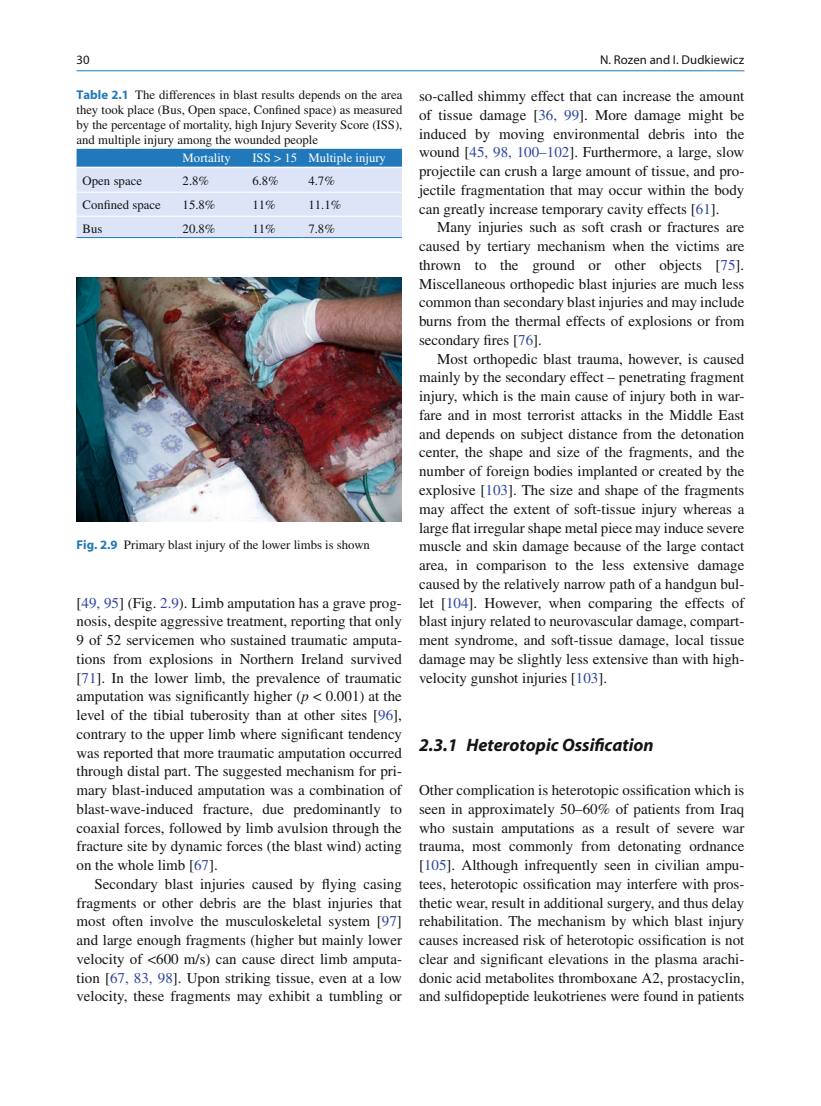
<style>
.page{position:relative;width:821px;height:1106px;background:#fff}
.page>*{position:absolute;margin:0;border:0;box-sizing:border-box;transform-origin:0 0}
.t1{font:italic 700 18px "Myriad";color:#131413}
.t2{font:15px/18.8px "Times";color:#131413;text-align:justify}
.t3{font:12.75px/15px "Times";color:#131413;text-align:justify}
.t4{font:12.75px "Times";color:#fff}
.t5{font:12.75px "Myriad";letter-spacing:.005em;color:#131413}
.s1{font-family:"Myriad";font-weight:700;color:#2178ba}
.s2{color:#2e45a1}
.s3{font-style:italic}
</style>
<div class="page">
<hr style="left:77px;top:70px;width:667px;height:1px;background:#2178ba">
<svg style="left:77px;top:149px;width:325px;height:88px;background:#b6cdeb"></svg>
<hr style="left:246px;top:216px;width:56px;height:1px;background:#fff">
<hr style="left:246px;top:237px;width:56px;height:1px;background:#2178ba">
<hr style="left:177px;top:216px;width:69px;height:1px;background:#fff">
<hr style="left:177px;top:237px;width:69px;height:1px;background:#2178ba">
<hr style="left:77px;top:216px;width:100px;height:1px;background:#fff">
<hr style="left:77px;top:237px;width:100px;height:1px;background:#2178ba">
<hr style="left:302px;top:216px;width:100px;height:1px;background:#fff">
<hr style="left:302px;top:237px;width:100px;height:1px;background:#2178ba">
<hr style="left:77px;top:167px;width:100px;height:1px;background:#fff">
<hr style="left:177px;top:167px;width:69px;height:1px;background:#fff">
<hr style="left:246px;top:167px;width:56px;height:1px;background:#fff">
<hr style="left:77px;top:192px;width:100px;height:1px;background:#fff">
<hr style="left:177px;top:192px;width:69px;height:1px;background:#fff">
<hr style="left:246px;top:192px;width:56px;height:1px;background:#fff">
<hr style="left:302px;top:192px;width:100px;height:1px;background:#fff">
<hr style="left:302px;top:167px;width:100px;height:1px;background:#fff">
<img style="left:77px;top:278px;width:325px;height:243px">
<p class="t5" style="left:76px;top:54px;width:15px">30</p>
<p class="t5" style="left:600px;top:54px;width:146px">N. Rozen and I. Dudkiewicz</p>
<p class="t3" style="left:77px;top:87px;width:327px"><span class="s1">Table 2.1</span> The differences in blast results depends on the area they took place (Bus, Open space, Confined space) as measured by the percentage of mortality, high Injury Severity Score (ISS), and multiple injury among the wounded people</p>
<p class="t4" style="left:183px;top:151px;width:50px">Mortality</p>
<p class="t4" style="left:252px;top:151px;width:135px">ISS &gt; 15 Multiple injury</p>
<p class="t3" style="left:83px;top:173px;width:61px">Open space</p>
<p class="t3" style="left:183px;top:173px;width:28px">2.8%</p>
<p class="t3" style="left:252px;top:173px;width:28px">6.8%</p>
<p class="t3" style="left:308px;top:173px;width:28px">4.7%</p>
<p class="t3" style="left:83px;top:197px;width:80px">Confined space</p>
<p class="t3" style="left:183px;top:197px;width:34px">15.8%</p>
<p class="t3" style="left:252px;top:197px;width:25px">11%</p>
<p class="t3" style="left:308px;top:197px;width:34px">11.1%</p>
<p class="t3" style="left:83px;top:221px;width:21px">Bus</p>
<p class="t3" style="left:183px;top:221px;width:34px">20.8%</p>
<p class="t3" style="left:252px;top:221px;width:25px">11%</p>
<p class="t3" style="left:308px;top:221px;width:28px">7.8%</p>
<p class="t3" style="left:77px;top:536px;width:295px"><span class="s1">Fig. 2.9</span> Primary blast injury of the lower limbs is shown</p>
<p class="t2" style="left:77px;top:593px;width:327px">[<span class="s2">49, 95</span>] (Fig. <span class="s2">2.9</span>). Limb amputation has a grave prog&shy;nosis, despite aggressive treatment, reporting that only 9 of 52 servicemen who sustained traumatic amputa&shy;tions from explosions in Northern Ireland survived [<span class="s2">71</span>]. In the lower limb, the prevalence of traumatic amputation was significantly higher (<span class="s3">p</span> &lt; 0.001) at the level of the tibial tuberosity than at other sites [<span class="s2">96</span>], contrary to the upper limb where significant tendency was reported that more traumatic amputation occurred through distal part. The suggested mechanism for pri&shy;mary blast-induced amputation was a combination of blast-wave-induced fracture, due predominantly to coaxial forces, followed by limb avulsion through the fracture site by dynamic forces (the blast wind) acting on the whole limb [<span class="s2">67</span>].</p>
<p class="t2" style="left:77px;top:874px;width:327px;text-indent:18px">Secondary blast injuries caused by flying casing fragments or other debris are the blast injuries that most often involve the musculoskeletal system [<span class="s2">97</span>] and large enough fragments (higher but mainly lower velocity of &lt;600 m/s) can cause direct limb amputa&shy;tion [<span class="s2">67, 83, 98</span>]. Upon striking tissue, even at a low velocity, these fragments may exhibit a tumbling or</p>
<p class="t2" style="left:419px;top:87px;width:327px">so-called shimmy effect that can increase the amount of tissue damage [<span class="s2">36, 99</span>]. More damage might be induced by moving environmental debris into the wound [<span class="s2">45, 98, 100–102</span>]. Furthermore, a large, slow projectile can crush a large amount of tissue, and pro&shy;jectile fragmentation that may occur within the body can greatly increase temporary cavity effects [<span class="s2">61</span>].</p>
<p class="t2" style="left:419px;top:218px;width:327px;text-indent:18px">Many injuries such as soft crash or fractures are caused by tertiary mechanism when the victims are thrown to the ground or other objects [<span class="s2">75</span>].<br>Miscellaneous orthopedic blast injuries are much less common than secondary blast injuries and may include burns from the thermal effects of explosions or from secondary fires [<span class="s2">76</span>].</p>
<p class="t2" style="left:419px;top:349px;width:327px;text-indent:18px">Most orthopedic blast trauma, however, is caused mainly by the secondary effect – penetrating fragment injury, which is the main cause of injury both in war&shy;fare and in most terrorist attacks in the Middle East and depends on subject distance from the detonation center, the shape and size of the fragments, and the number of foreign bodies implanted or created by the explosive [<span class="s2">103</span>]. The size and shape of the fragments may affect the extent of soft-tissue injury whereas a large flat irregular shape metal piece may induce severe muscle and skin damage because of the large contact area, in comparison to the less extensive damage caused by the relatively narrow path of a handgun bul&shy;let [<span class="s2">104</span>]. However, when comparing the effects of blast injury related to neurovascular damage, compart&shy;ment syndrome, and soft-tissue damage, local tissue damage may be slightly less extensive than with high&shy;velocity gunshot injuries [<span class="s2">103</span>].</p>
<p class="t1" style="left:419px;top:735px;width:236px">2.3.1 Heterotopic Ossification</p>
<p class="t2" style="left:419px;top:780px;width:327px">Other complication is heterotopic ossification which is seen in approximately 50–60% of patients from Iraq who sustain amputations as a result of severe war trauma, most commonly from detonating ordnance [<span class="s2">105</span>]. Although infrequently seen in civilian ampu&shy;tees, heterotopic ossification may interfere with pros&shy;thetic wear, result in additional surgery, and thus delay rehabilitation. The mechanism by which blast injury causes increased risk of heterotopic ossification is not clear and significant elevations in the plasma arachi&shy;donic acid metabolites thromboxane A2, prostacyclin, and sulfidopeptide leukotrienes were found in patients</p>
</div>
